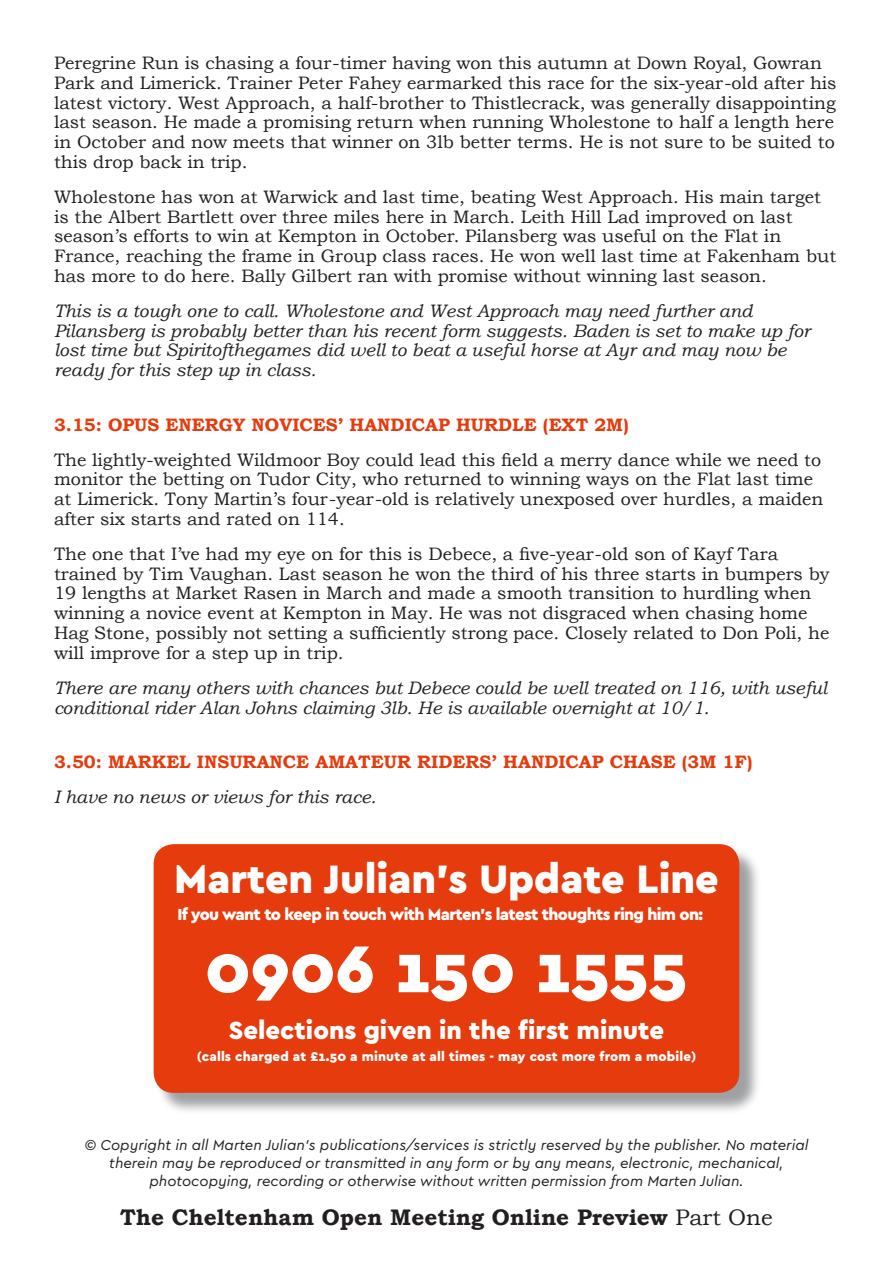
<style>
.page{position:relative;width:893px;height:1263px;background:#fff}
.page>*{position:absolute;margin:0;border:0;box-sizing:border-box;transform-origin:0 0}
.t1{font:900 69.15px "Cera Basic";color:#fff}
.t2{font:900 41.55px "Cera Basic";color:#fff}
.t3{font:900 25.95px "Cera Basic";color:#fff}
.t4{font:700 22.5px "Bookman Old Style";color:#231f20}
.t5{font:18px/19.8px "Bookman Old Style";color:#231f20}
.t6{font:italic 18px/19.8px "Bookman Old Style";color:#231f20}
.t7{font:700 18px "Bookman Old Style";color:#e63b0c}
.t8{font:900 16.8px "Cera Basic";letter-spacing:-.04em;color:#fff}
.t9{font:italic 15px/18px "Cera Basic";color:#231f20;text-align:center}
.t10{font:900 13.5px "Cera Basic";letter-spacing:.01em;color:#fff}
.s1{font-weight:400}
</style>
<div class="page">
<div style="left:156px;top:846px;width:605px;height:269px;background:#808285;opacity:.75"></div>
<div style="left:154px;top:844px;width:585px;height:249px;background:#e63b0c;border-radius:20px"></div>
<p class="t5" style="left:54px;top:53px;width:784px">Peregrine Run is chasing a four-timer having won this autumn at Down Royal, Gowran Park and Limerick. Trainer Peter Fahey earmarked this race for the six-year-old after his latest victory. West Approach, a half-brother to Thistlecrack, was generally disappointing last season. He made a promising return when running Wholestone to half a length here in October and now meets that winner on 3lb better terms. He is not sure to be suited to this drop back in trip.</p>
<p class="t5" style="left:54px;top:187px;width:784px">Wholestone has won at Warwick and last time, beating West Approach. His main target is the Albert Bartlett over three miles here in March. Leith Hill Lad improved on last season’s efforts to win at Kempton in October. Pilansberg was useful on the Flat in France, reaching the frame in Group class races. He won well last time at Fakenham but has more to do here. Bally Gilbert ran with promise without winning last season.</p>
<p class="t6" style="left:54px;top:301px;width:758px">This is a tough one to call. Wholestone and West Approach may need further and Pilansberg is probably better than his recent form suggests. Baden is set to make up for lost time but Spiritofthegames did well to beat a useful horse at Ayr and may now be ready for this step up in class.</p>
<p class="t7" style="left:54px;top:414px;width:576px">3.15: OPUS ENERGY NOVICES’ HANDICAP HURDLE (EXT 2M)</p>
<p class="t5" style="left:54px;top:450px;width:771px">The lightly-weighted Wildmoor Boy could lead this field a merry dance while we need to monitor the betting on Tudor City, who returned to winning ways on the Flat last time at Limerick. Tony Martin’s four-year-old is relatively unexposed over hurdles, a maiden after six starts and rated on 114.</p>
<p class="t5" style="left:54px;top:544px;width:777px">The one that I’ve had my eye on for this is Debece, a five-year-old son of Kayf Tara trained by Tim Vaughan. Last season he won the third of his three starts in bumpers by 19 lengths at Market Rasen in March and made a smooth transition to hurdling when winning a novice event at Kempton in May. He was not disgraced when chasing home Hag Stone, possibly not setting a sufficiently strong pace. Closely related to Don Poli, he will improve for a step up in trip.</p>
<p class="t6" style="left:54px;top:678px;width:775px">There are many others with chances but Debece could be well treated on 116, with useful conditional rider Alan Johns claiming 3lb. He is available overnight at 10/1.</p>
<p class="t7" style="left:54px;top:751px;width:700px">3.50: MARKEL INSURANCE AMATEUR RIDERS’ HANDICAP CHASE (3M 1F)</p>
<p class="t6" style="left:54px;top:787px;width:324px">I have no news or views for this race.</p>
<p class="t2" style="left:174px;top:855px;width:546px">Marten Julian’s Update Line</p>
<p class="t8" style="left:178px;top:905px;width:527px">If you want to keep in touch with Marten’s latest thoughts ring him on:</p>
<p class="t1" style="left:205px;top:928px;width:484px">0906 150 1555</p>
<p class="t3" style="left:229px;top:1015px;width:437px">Selections given in the first minute</p>
<p class="t10" style="left:197px;top:1049px;width:501px">(calls charged at £1.50 a minute at all times - may cost more from a mobile)</p>
<p class="t9" style="left:84px;top:1136px;width:725px">© Copyright in all Marten Julian’s publications/services is strictly reserved by the publisher. No material therein may be reproduced or transmitted in any form or by any means, electronic, mechanical, photocopying, recording or otherwise without written permission from Marten Julian.</p>
<p class="t4" style="left:120px;top:1203px;width:654px">The Cheltenham Open Meeting Online Preview <span class="s1">Part One</span></p>
</div>
